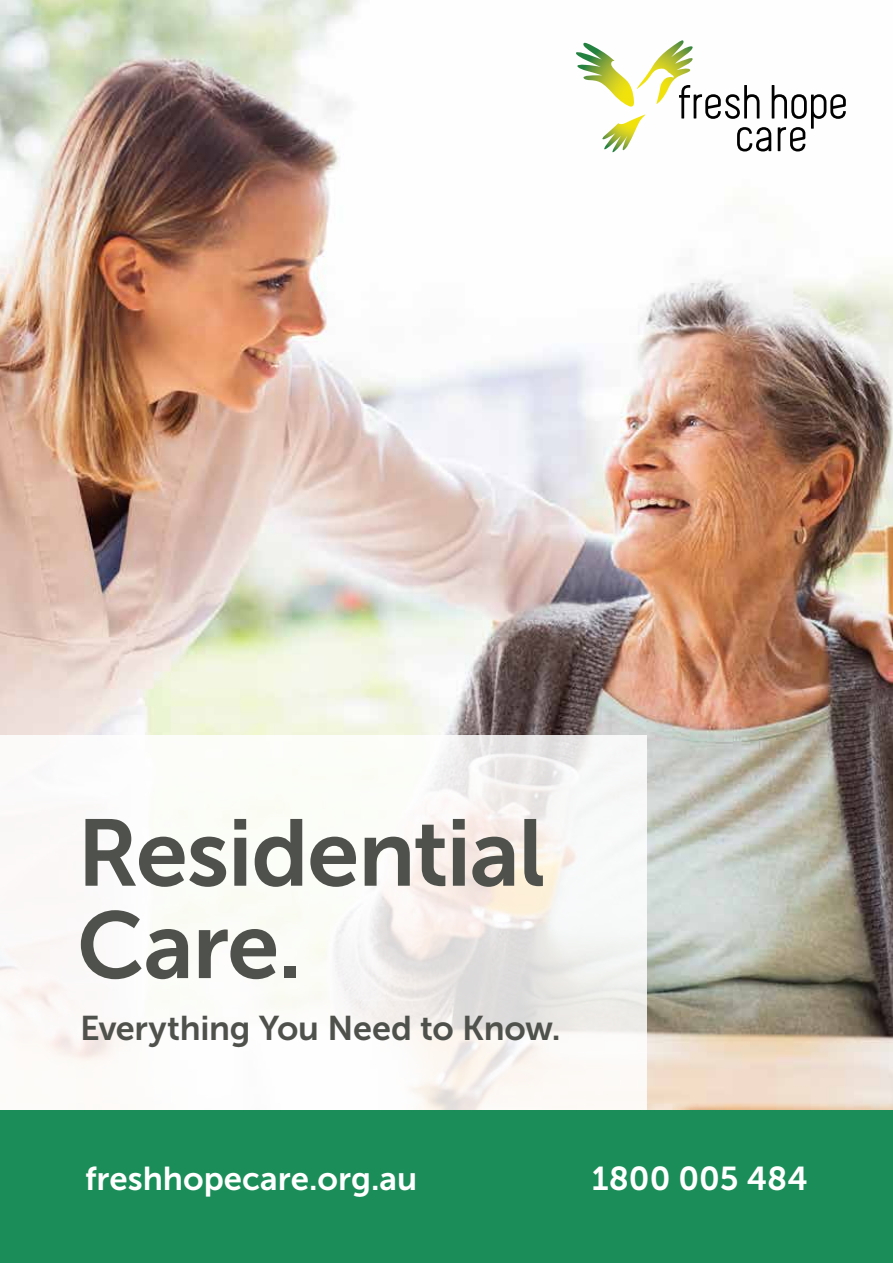
<style>
.page{position:relative;width:893px;height:1263px;background:#fff}
.page>*{position:absolute;margin:0;border:0;box-sizing:border-box;transform-origin:0 0}
.t1{font:94.05px/92.4px "Museo Sans 700";letter-spacing:-.015em;color:#4f514c}
.t2{font:34.2px "Museo Sans 700";letter-spacing:-.005em;color:#4f514c}
.t3{font:33px "Museo Sans 700";color:#fff}
</style>
<div class="page">
<img style="left:0;top:0;width:893px;height:1110px">
<div style="left:0;top:1110px;width:893px;height:153px;background:#1a8d58"></div>
<svg style="left:574px;top:40px;width:272px;height:113px"></svg>
<svg style="left:0;top:736px;width:646px;height:374px"></svg>
<h1 class="t1" style="left:77px;top:807px;width:470px">Residential<br>Care.</h1>
<p class="t2" style="left:80px;top:1009px;width:482px">Everything You Need to Know.</p>
<p class="t3" style="left:85px;top:1160px;width:334px">freshhopecare.org.au</p>
<p class="t3" style="left:592px;top:1160px;width:218px">1800 005 484</p>
</div>
